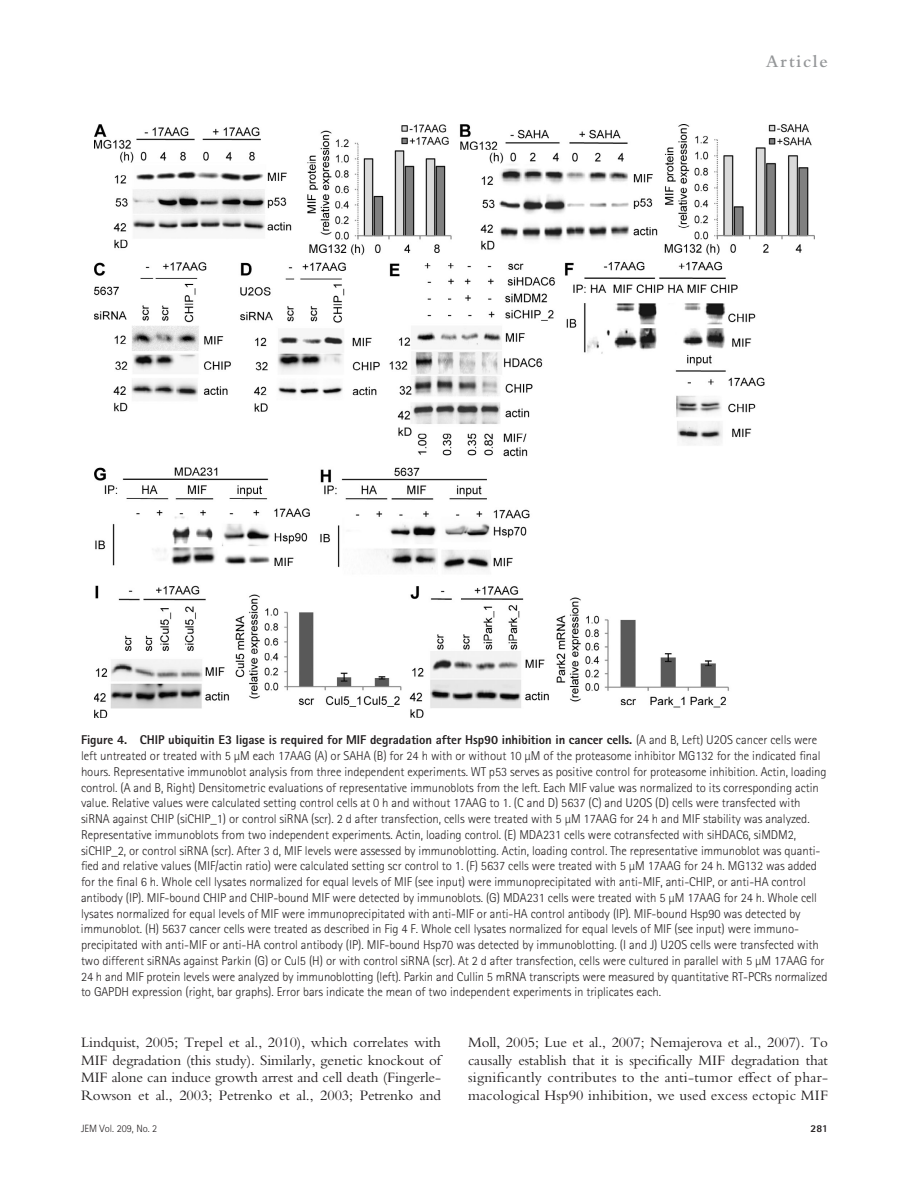
<style>
.page{position:relative;width:918px;height:1188px;background:#fff}
.page>*{position:absolute;margin:0;border:0;box-sizing:border-box;transform-origin:0 0}
.t1{font:600 18px "Bembo Std";letter-spacing:.1em;color:#949698}
.t2{font:15px/17.5px "Bembo Std";color:#231f20;text-align:justify}
.t3{font:300 12.75px/15.8px "Rotis Sans Serif Std";letter-spacing:-.005em;color:#231f20}
.t4{font:300 10.5px "Rotis Sans Serif Std";color:#231f20}
.t5{font:800 10.5px "Rotis Sans Serif Std";color:#231f20}
.s1{font-weight:800}
</style>
<div class="page">
<img style="left:95px;top:124px;width:719px;height:593px">
<h1 class="t1" style="left:766px;top:51px;width:64px">Article</h1>
<p class="t3" style="left:81px;top:732px;width:748px"><span class="s1">Figure 4. CHIP ubiquitin E3 ligase is required for MIF degradation after Hsp90 inhibition in cancer cells.</span> (A and B, Left) U2OS cancer cells were left untreated or treated with 5 µM each 17AAG (A) or SAHA (B) for 24 h with or without 10 µM of the proteasome inhibitor MG132 for the indicated final hours. Representative immunoblot analysis from three independent experiments. WT p53 serves as positive control for proteasome inhibition. Actin, loading control. (A and B, Right) Densitometric evaluations of representative immunoblots from the left. Each MIF value was normalized to its corresponding actin value. Relative values were calculated setting control cells at 0 h and without 17AAG to 1. (C and D) 5637 (C) and U2OS (D) cells were transfected with siRNA against CHIP (siCHIP_1) or control siRNA (scr). 2 d after transfection, cells were treated with 5 µM 17AAG for 24 h and MIF stability was analyzed.<br>Representative immunoblots from two independent experiments. Actin, loading control. (E) MDA231 cells were cotransfected with siHDAC6, siMDM2, siCHIP_2, or control siRNA (scr). After 3 d, MIF levels were assessed by immunoblotting. Actin, loading control. The representative immunoblot was quanti&shy;fied and relative values (MIF/actin ratio) were calculated setting scr control to 1. (F) 5637 cells were treated with 5 µM 17AAG for 24 h. MG132 was added for the final 6 h. Whole cell lysates normalized for equal levels of MIF (see input) were immunoprecipitated with anti-MIF, anti-CHIP, or anti-HA control antibody (IP). MIF-bound CHIP and CHIP-bound MIF were detected by immunoblots. (G) MDA231 cells were treated with 5 µM 17AAG for 24 h. Whole cell lysates normalized for equal levels of MIF were immunoprecipitated with anti-MIF or anti-HA control antibody (IP). MIF-bound Hsp90 was detected by immunoblot. (H) 5637 cancer cells were treated as described in Fig 4 F. Whole cell lysates normalized for equal levels of MIF (see input) were immuno&shy;precipitated with anti-MIF or anti-HA control antibody (IP). MIF-bound Hsp70 was detected by immunoblotting. (I and J) U2OS cells were transfected with two different siRNAs against Parkin (G) or Cul5 (H) or with control siRNA (scr). At 2 d after transfection, cells were cultured in parallel with 5 µM 17AAG for 24 h and MIF protein levels were analyzed by immunoblotting (left). Parkin and Cullin 5 mRNA transcripts were measured by quantitative RT-PCRs normalized to GAPDH expression (right, bar graphs). Error bars indicate the mean of two independent experiments in triplicates each.</p>
<p class="t2" style="left:81px;top:1034px;width:362px">Lindquist, 2005; Trepel et al., 2010), which correlates with MIF degradation (this study). Similarly, genetic knockout of MIF alone can induce growth arrest and cell death (Fingerle-Rowson et al., 2003; Petrenko et al., 2003; Petrenko and</p>
<p class="t2" style="left:468px;top:1034px;width:362px">Moll, 2005; Lue et al., 2007; Nemajerova et al., 2007). To causally establish that it is specifically MIF degradation that significantly contributes to the anti-tumor effect of phar&shy;macological Hsp90 inhibition, we used excess ectopic MIF</p>
<p class="t4" style="left:81px;top:1123px;width:78px">JEM Vol. 209, No. 2</p>
<p class="t5" style="left:811px;top:1122px;width:19px">281</p>
</div>
